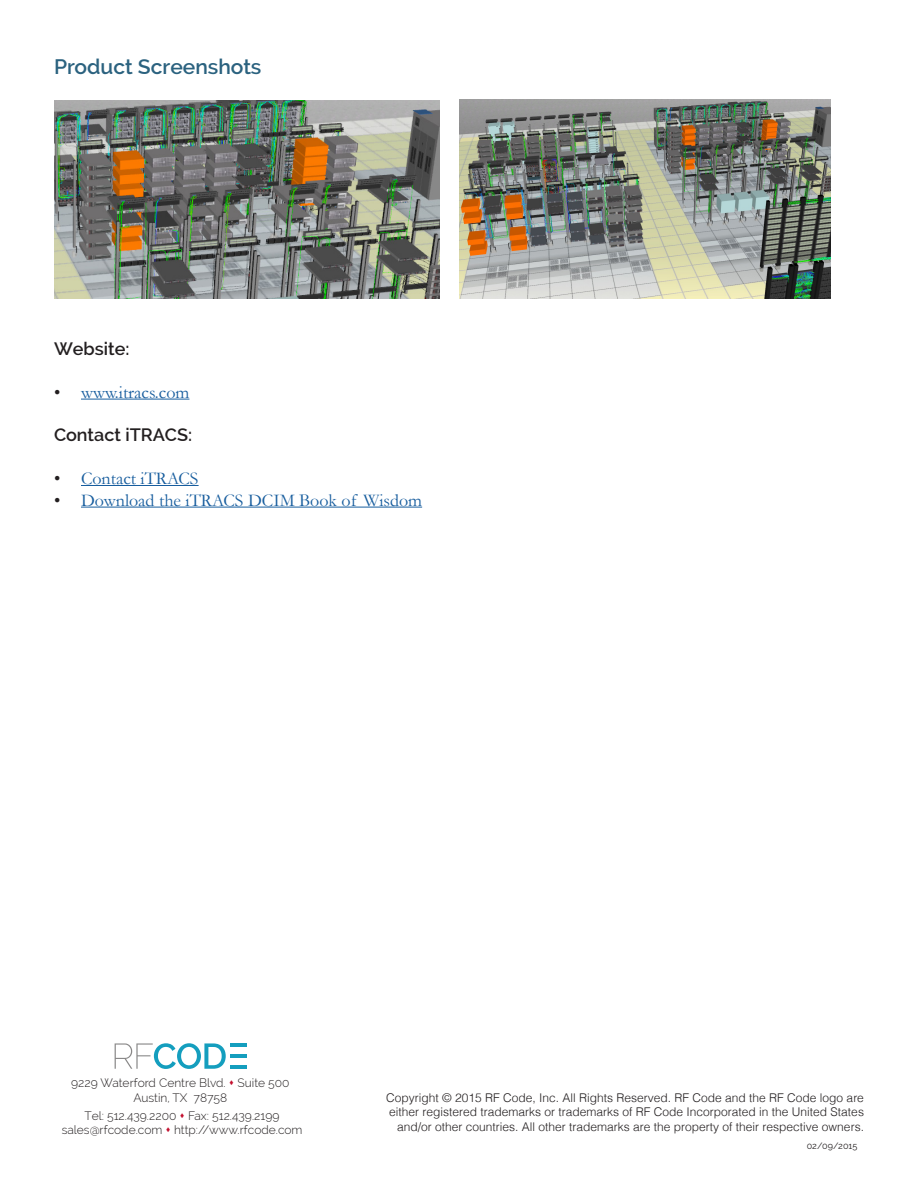
<style>
.page{position:relative;width:918px;height:1188px;background:#fff}
.page>*{position:absolute;margin:0;border:0;box-sizing:border-box;transform-origin:0 0}
.t1{font:600 21px "Raleway";color:#2b627f}
.t2{font:18px "Garamond";color:#175d9e}
.t3{font:600 18px "Raleway";color:#231f20}
.t4{font:300 12px/14.4px "Helvetica";color:#231f20;text-align:right}
.t5{font:300 12px "Raleway";color:#231f20}
.t6{font:9px "Raleway";color:#231f20}
.s1{color:#231f20}
.s2{color:#c3102f}
</style>
<div class="page">
<hr style="left:81px;top:399px;width:108px;height:1px;background:#175d9e">
<hr style="left:81px;top:485px;width:118px;height:1px;background:#175d9e">
<hr style="left:81px;top:507px;width:341px;height:1px;background:#175d9e">
<hr style="left:230px;top:1044px;width:17px;height:3px;background:#149ebe">
<hr style="left:230px;top:1054px;width:17px;height:4px;background:#149ebe">
<hr style="left:230px;top:1065px;width:17px;height:4px;background:#149ebe">
<svg style="left:115px;top:1043px;width:111px;height:26px"></svg>
<img style="left:54px;top:100px;width:385px;height:199px">
<img style="left:459px;top:99px;width:371px;height:200px">
<p class="t1" style="left:54px;top:54px;width:209px">Product Screenshots</p>
<p class="t3" style="left:54px;top:338px;width:77px">Website:</p>
<p class="t2" style="left:54px;top:381px;width:137px"><span class="s1">•</span> www.itracs.com</p>
<p class="t3" style="left:54px;top:424px;width:140px">Contact iTRACS:</p>
<p class="t2" style="left:54px;top:468px;width:146px"><span class="s1">•</span> Contact iTRACS</p>
<p class="t2" style="left:54px;top:489px;width:370px"><span class="s1">•</span> Download the iTRACS DCIM Book of Wisdom</p>
<p class="t5" style="left:71px;top:1076px;width:220px">9229 Waterford Centre Blvd. <span class="s2">▲</span> Suite 500</p>
<p class="t5" style="left:133px;top:1090px;width:95px">Austin, TX 78758</p>
<p class="t5" style="left:84px;top:1108px;width:197px">Tel: 512.439.2200 <span class="s2">▲</span> Fax: 512.439.2199</p>
<p class="t5" style="left:62px;top:1123px;width:242px">sales@rfcode.com <span class="s2">▲</span> http://www.rfcode.com</p>
<p class="t4" style="left:386px;top:1090px;width:479px">Copyright © 2015 RF Code, Inc. All Rights Reserved. RF Code and the RF Code logo are either registered trademarks or trademarks of RF Code Incorporated in the United States and/or other countries. All other trademarks are the property of their respective owners.</p>
<p class="t6" style="left:807px;top:1140px;width:52px">02/09/2015</p>
</div>
